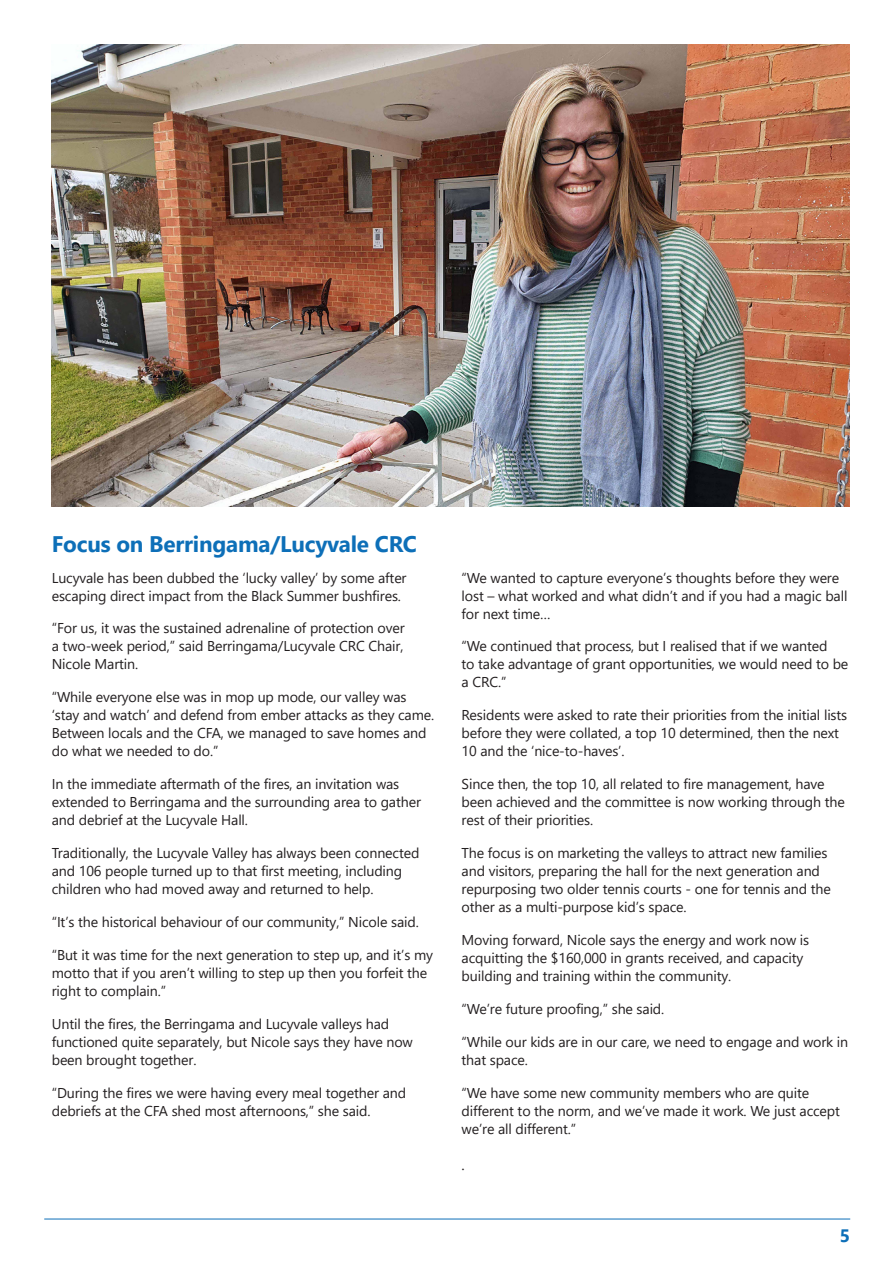
<style>
.page{position:relative;width:893px;height:1263px;background:#fff}
.page>*{position:absolute;margin:0;border:0;box-sizing:border-box;transform-origin:0 0}
.t1{font:700 22.5px "Segoe UI";letter-spacing:-.01em;color:#0d6fb8}
.t2{font:700 18px "Segoe UI";color:#0d6fb8}
.t3{font:15px "Segoe UI";color:#231f20}
.t4{font:14.25px/18px "Segoe UI";letter-spacing:-.01em;color:#231f20}
</style>
<div class="page">
<hr style="left:44px;top:1218px;width:806px;height:1px;background:#0d6fb8">
<img style="left:52px;top:44px;width:797px;height:462px">
<p class="t1" style="left:52px;top:522px;width:367px">Focus on Berringama/Lucyvale CRC</p>
<p class="t4" style="left:52px;top:567px;width:356px">Lucyvale has been dubbed the ‘lucky valley’ by some after escaping direct impact from the Black Summer bushfires.</p>
<p class="t4" style="left:52px;top:618px;width:354px;text-align:justify">“For us, it was the sustained adrenaline of protection over a two-week period,” said Berringama/Lucyvale CRC Chair, Nicole Martin.</p>
<p class="t4" style="left:52px;top:687px;width:384px">“While everyone else was in mop up mode, our valley was ‘stay and watch’ and defend from ember attacks as they came.<br>Between locals and the CFA, we managed to save homes and do what we needed to do.”</p>
<p class="t4" style="left:52px;top:774px;width:371px">In the immediate aftermath of the fires, an invitation was extended to Berringama and the surrounding area to gather and debrief at the Lucyvale Hall.</p>
<p class="t4" style="left:52px;top:843px;width:369px">Traditionally, the Lucyvale Valley has always been connected and 106 people turned up to that first meeting, including children who had moved away and returned to help.</p>
<p class="t4" style="left:52px;top:912px;width:369px">“It’s the historical behaviour of our community,” Nicole said.</p>
<p class="t4" style="left:52px;top:944px;width:383px">“But it was time for the next generation to step up, and it’s my motto that if you aren’t willing to step up then you forfeit the right to complain.”</p>
<p class="t4" style="left:52px;top:1013px;width:363px">Until the fires, the Berringama and Lucyvale valleys had functioned quite separately, but Nicole says they have now been brought together.</p>
<p class="t4" style="left:52px;top:1082px;width:356px">“During the fires we were having every meal together and debriefs at the CFA shed most afternoons,” she said.</p>
<p class="t4" style="left:462px;top:567px;width:387px">“We wanted to capture everyone’s thoughts before they were lost – what worked and what didn’t and if you had a magic ball for next time…</p>
<p class="t4" style="left:462px;top:636px;width:388px">“We continued that process, but I realised that if we wanted<br>to take advantage of grant opportunities, we would need to be a CRC.”</p>
<p class="t4" style="left:462px;top:705px;width:387px">Residents were asked to rate their priorities from the initial lists before they were collated, a top 10 determined, then the next<br>10 and the ‘nice-to-haves’.</p>
<p class="t4" style="left:462px;top:774px;width:385px">Since then, the top 10, all related to fire management, have been achieved and the committee is now working through the rest of their priorities.</p>
<p class="t4" style="left:462px;top:843px;width:371px">The focus is on marketing the valleys to attract new families and visitors, preparing the hall for the next generation and repurposing two older tennis courts - one for tennis and the other as a multi-purpose kid’s space.</p>
<p class="t4" style="left:462px;top:930px;width:349px">Moving forward, Nicole says the energy and work now is acquitting the $160,000 in grants received, and capacity building and training within the community.</p>
<p class="t4" style="left:462px;top:998px;width:204px">“We’re future proofing,” she said.</p>
<p class="t4" style="left:462px;top:1031px;width:388px">“While our kids are in our care, we need to engage and work in that space.</p>
<p class="t4" style="left:462px;top:1082px;width:380px">“We have some new community members who are quite different to the norm, and we’ve made it work. We just accept we’re all different.”</p>
<p class="t3" style="left:462px;top:1150px;width:5px">.</p>
<p class="t2" style="left:840px;top:1218px;width:12px">5</p>
</div>
